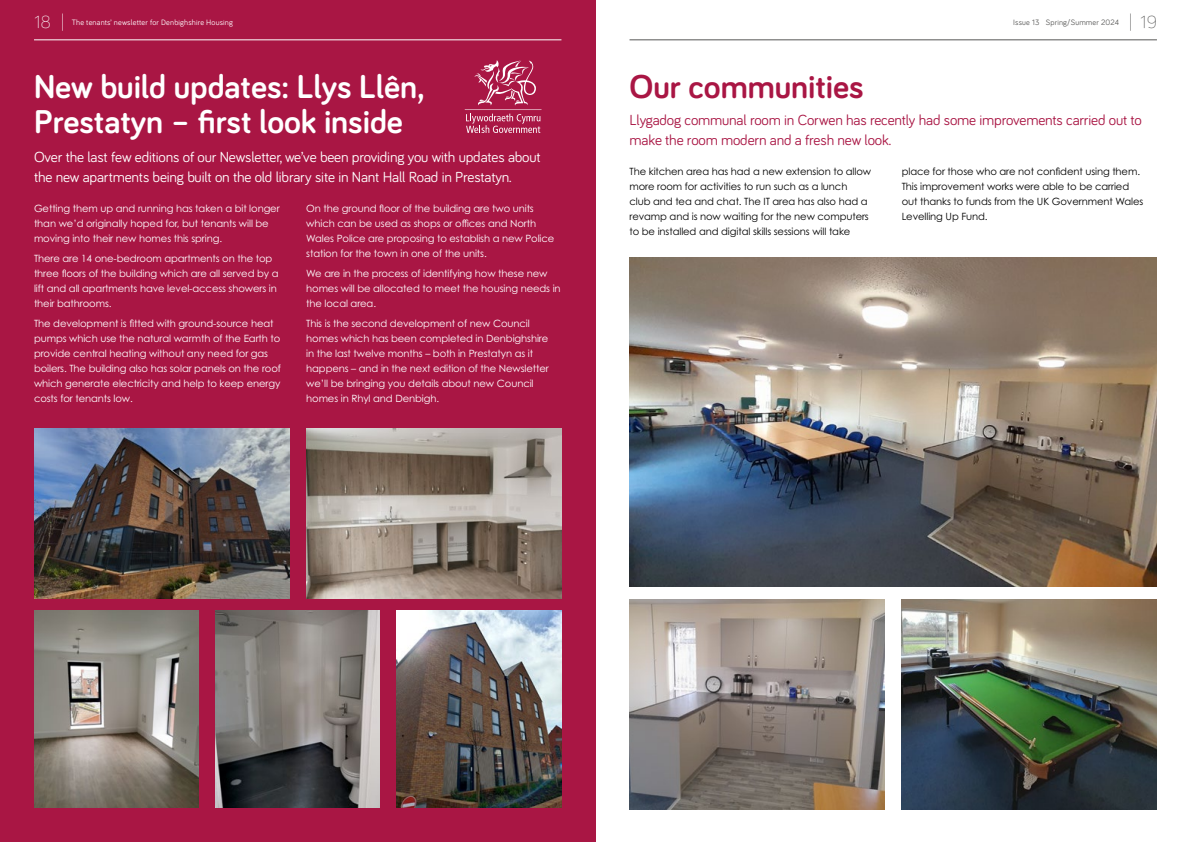
<style>
.page{position:relative;width:1191px;height:842px;background:#fff}
.page>*{position:absolute;margin:0;border:0;box-sizing:border-box;transform-origin:0 0}
.t1{font:700 34px/35px "Bariol";color:#fff}
.t2{font:700 34px "Bariol";color:#a91644}
.t3{font:300 18px "Bariol";color:#fff}
.t4{font:300 18px "Bariol";color:#575756}
.t5{font:15px/20px "Bariol";letter-spacing:-.01em;color:#fff}
.t6{font:15px/20px "Bariol";letter-spacing:-.01em;color:#a91644}
.t7{font:10px/15px "Century Gothic Pro";letter-spacing:-.01em;color:#fff}
.t8{font:10px/15px "Century Gothic Pro";letter-spacing:-.01em;color:#000}
.t9{font:8px "Bariol";letter-spacing:.02em;color:#fff}
.t10{font:8px "Bariol";letter-spacing:.02em;color:#575756}
</style>
<div class="page">
<div style="left:0;top:0;width:595px;height:842px;background:#a91644"></div>
<hr style="left:34px;top:40px;width:527px;height:1px;background:#fff">
<hr style="left:629px;top:40px;width:528px;height:1px;background:#575756">
<img style="left:34px;top:428px;width:255px;height:170px">
<img style="left:629px;top:258px;width:528px;height:329px">
<img style="left:34px;top:611px;width:164px;height:197px">
<img style="left:215px;top:611px;width:165px;height:197px">
<img style="left:306px;top:428px;width:255px;height:170px">
<img style="left:629px;top:600px;width:255px;height:209px">
<img style="left:901px;top:600px;width:256px;height:209px">
<img style="left:397px;top:611px;width:164px;height:197px">
<svg style="left:474px;top:60px;width:62px;height:45px"></svg>
<svg style="left:466px;top:114px;width:74px;height:19px"></svg>
<hr style="left:465px;top:109px;width:76px;height:1px;background:#fff">
<h2 class="t3" style="left:34px;top:10px;width:32px">18 |</h2>
<p class="t9" style="left:72px;top:17px;width:163px">The tenants’ newsletter for Denbighshire Housing</p>
<p class="t10" style="left:1013px;top:17px;width:107px">Issue 13 Spring/Summer 2024</p>
<h2 class="t4" style="left:1129px;top:10px;width:29px">| 19</h2>
<h1 class="t1" style="left:34px;top:67px;width:392px">New build updates: Llys Llên,<br>Prestatyn – first look inside</h1>
<h1 class="t2" style="left:629px;top:63px;width:235px">Our communities</h1>
<h3 class="t6" style="left:629px;top:109px;width:514px">Llygadog communal room in Corwen has recently had some improvements carried out to make the room modern and a fresh new look.</h3>
<p class="t8" style="left:629px;top:164px;width:243px">The kitchen area has had a new extension to allow more room for activities to run such as a lunch<br>club and tea and chat. The IT area has also had a revamp and is now waiting for the new computers to be installed and digital skills sessions will take</p>
<p class="t8" style="left:901px;top:164px;width:243px">place for those who are not confident using them.<br>This improvement works were able to be carried out thanks to funds from the UK Government Wales Levelling Up Fund.</p>
<h3 class="t5" style="left:34px;top:146px;width:508px">Over the last few editions of our Newsletter, we’ve been providing you with updates about the new apartments being built on the old library site in Nant Hall Road in Prestatyn.</h3>
<p class="t7" style="left:34px;top:201px;width:247px">Getting them up and running has taken a bit longer than we’d originally hoped for, but tenants will be moving into their new homes this spring.</p>
<p class="t7" style="left:34px;top:251px;width:246px">There are 14 one-bedroom apartments on the top three floors of the building which are all served by a lift and all apartments have level-access showers in their bathrooms.</p>
<p class="t7" style="left:34px;top:316px;width:248px">The development is fitted with ground-source heat pumps which use the natural warmth of the Earth to provide central heating without any need for gas boilers. The building also has solar panels on the roof which generate electricity and help to keep energy costs for tenants low.</p>
<p class="t7" style="left:306px;top:201px;width:250px">On the ground floor of the building are two units which can be used as shops or offices and North Wales Police are proposing to establish a new Police station for the town in one of the units.</p>
<p class="t7" style="left:306px;top:266px;width:256px">We are in the process of identifying how these new homes will be allocated to meet the housing needs in the local area.</p>
<p class="t7" style="left:306px;top:316px;width:244px">This is the second development of new Council homes which has been completed in Denbighshire in the last twelve months – both in Prestatyn as it happens – and in the next edition of the Newsletter we’ll be bringing you details about new Council homes in Rhyl and Denbigh.</p>
</div>
